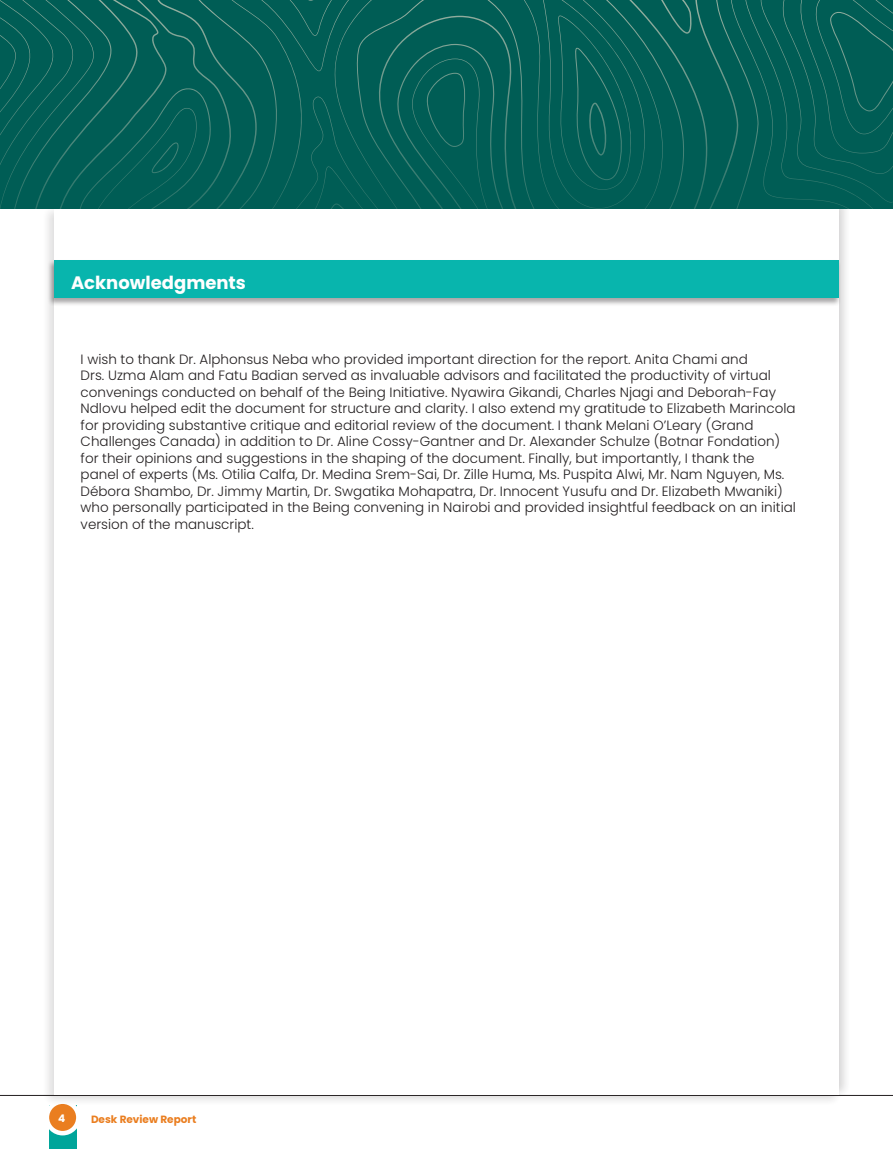
<style>
.page{position:relative;width:893px;height:1149px;background:#fff}
.page>*{position:absolute;margin:0;border:0;box-sizing:border-box;transform-origin:0 0}
.t1{font:700 18px "Poppins";color:#fff}
.Normal__Web{font:300 13.5px/16.5px "Poppins";color:#231f20}
.t2{font:700 10.5px "Poppins";color:#ea7e20}
.t3{font:700 10.5px "Poppins";color:#fff}
</style>
<div class="page">
<svg style="left:49px;top:1128px;width:28px;height:20px"></svg>
<div style="left:47px;top:1101px;width:31px;height:31px;background:#ea7e20;border-radius:50%"></div>
<div style="left:45px;top:1099px;width:36px;height:35px;border:4px solid #fff;border-radius:50%"></div>
<hr style="left:0;top:1094px;width:893px;height:1px;background:#231f20">
<div style="left:41px;top:204px;width:802px;height:903px;background:#231f20;opacity:.16"></div>
<div style="left:54px;top:208px;width:785px;height:886px;background:#fff"></div>
<svg style="left:0;top:0;width:893px;height:208px;background:#045f57"></svg>
<div style="left:47px;top:259px;width:794px;height:47px;background:#231f20;opacity:.4"></div>
<div style="left:54px;top:260px;width:785px;height:38px;background:#08b5ad"></div>
<p class="t1" style="left:71px;top:272px;width:176px">Acknowledgments</p>
<p class="Normal__Web" style="left:81px;top:351px;width:717px">I wish to thank Dr. Alphonsus Neba who provided important direction for the report. Anita Chami and<br>Drs. Uzma Alam and Fatu Badian served as invaluable advisors and facilitated the productivity of virtual convenings conducted on behalf of the Being Initiative. Nyawira Gikandi, Charles Njagi and Deborah-Fay Ndlovu helped edit the document for structure and clarity. I also extend my gratitude to Elizabeth Marincola for providing substantive critique and editorial review of the document. I thank Melani O’Leary (Grand Challenges Canada) in addition to Dr. Aline Cossy-Gantner and Dr. Alexander Schulze (Botnar Fondation) for their opinions and suggestions in the shaping of the document. Finally, but importantly, I thank the panel of experts (Ms. Otilia Calfa, Dr. Medina Srem-Sai, Dr. Zille Huma, Ms. Puspita Alwi, Mr. Nam Nguyen, Ms.<br>Débora Shambo, Dr. Jimmy Martin, Dr. Swgatika Mohapatra, Dr. Innocent Yusufu and Dr. Elizabeth Mwaniki) who personally participated in the Being convening in Nairobi and provided insightful feedback on an initial version of the manuscript.</p>
<p class="t3" style="left:58px;top:1111px;width:9px">4</p>
<p class="t2" style="left:91px;top:1112px;width:107px">Desk Review Report</p>
</div>
